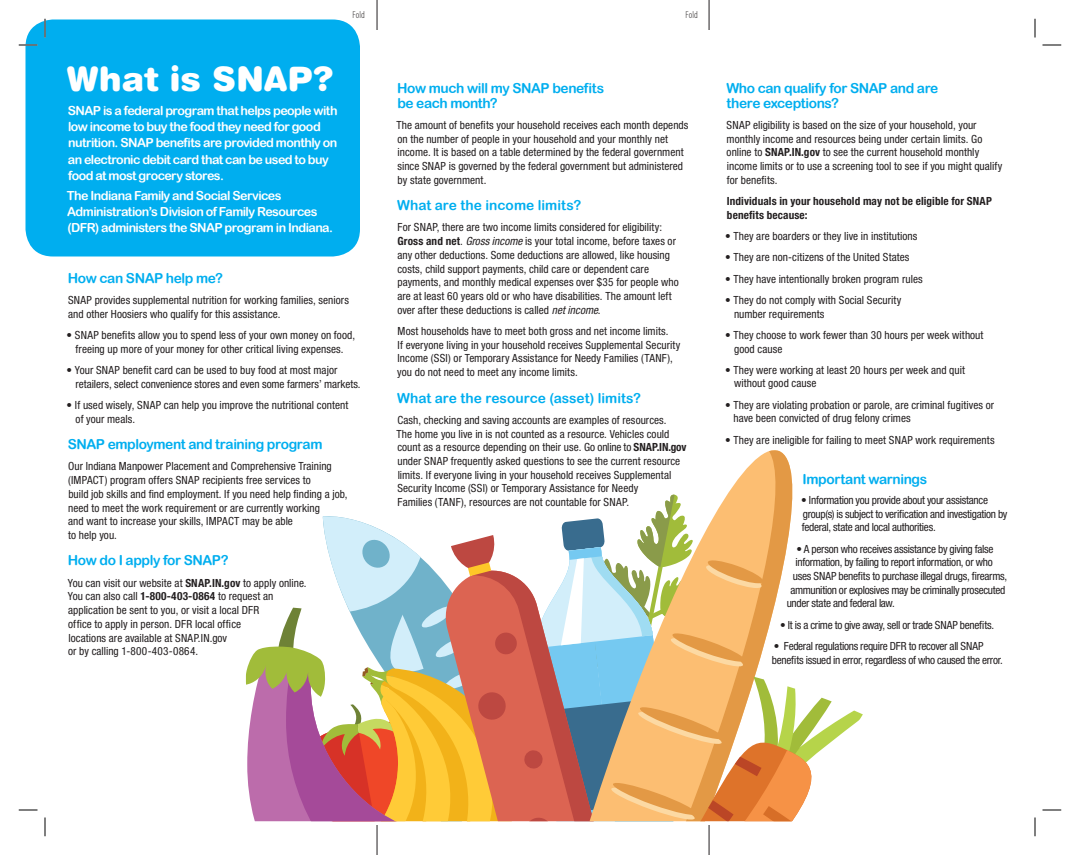
<style>
.page{position:relative;width:1080px;height:855px;background:#fff}
.page>*{position:absolute;margin:0;border:0;box-sizing:border-box;transform-origin:0 0}
.t1{font:900 33.75px "Helvetica Rounded";color:#fff}
.t2{font:13.75px/15px "Arial Rounded MT Bold";letter-spacing:-.03em;color:#00aeef}
.t3{font:13.75px "Arial Rounded MT Bold";color:#00aeef}
.t4{font:12.5px/16.2px "Arial Rounded MT Bold";letter-spacing:-.045em;color:#fff}
.t5{font:condensed 11.25px/13.8px "Helvetica Neue LT";letter-spacing:.005em;color:#231f20}
.t6{font:condensed 11.25px/13.8px "Helvetica Neue LT";letter-spacing:-.025em;color:#231f20}
.t7{font:700 condensed 11.25px/13.8px "Helvetica Neue LT";letter-spacing:.01em;color:#231f20}
.t8{font:300 condensed 10px "Myriad Pro";color:#231f20}
.s1{font-weight:700}
.s2{font-style:italic}
</style>
<div class="page">
<hr style="left:377px;top:0;width:1px;height:30px;background:#231f20">
<hr style="left:709px;top:0;width:1px;height:30px;background:#231f20">
<hr style="left:377px;top:825px;width:1px;height:30px;background:#231f20">
<hr style="left:709px;top:825px;width:1px;height:30px;background:#231f20">
<div style="left:26px;top:19px;width:334px;height:237px;background:#00aeef;border-radius:28px"></div>
<svg style="left:727px;top:450px;width:66px;height:44px"></svg>
<svg style="left:246px;top:494px;width:617px;height:327px"></svg>
<svg style="left:19px;top:44px;width:19px;height:2px"></svg>
<svg style="left:1042px;top:44px;width:19px;height:2px"></svg>
<svg style="left:19px;top:809px;width:19px;height:2px"></svg>
<svg style="left:1042px;top:809px;width:19px;height:2px"></svg>
<svg style="left:44px;top:19px;width:2px;height:19px"></svg>
<svg style="left:44px;top:818px;width:2px;height:18px"></svg>
<svg style="left:1034px;top:19px;width:2px;height:19px"></svg>
<svg style="left:1034px;top:818px;width:2px;height:18px"></svg>
<p class="t8" style="left:353px;top:8px;width:14px">Fold</p>
<p class="t8" style="left:686px;top:8px;width:14px">Fold</p>
<p class="t1" style="left:67px;top:57px;width:269px">What is SNAP?</p>
<p class="t4" style="left:68px;top:102px;width:271px">SNAP is a federal program that helps people with low income to buy the food they need for good nutrition. SNAP benefits are provided monthly on an electronic debit card that can be used to buy food at most grocery stores.</p>
<p class="t4" style="left:67px;top:187px;width:268px">The Indiana Family and Social Services<br>Administration’s Division of Family Resources (DFR) administers the SNAP program in Indiana.</p>
<p class="t2" style="left:68px;top:270px;width:156px">How can SNAP help me?</p>
<p class="t5" style="left:68px;top:293px;width:282px">SNAP provides supplemental nutrition for working families, seniors and other Hoosiers who qualify for this assistance.</p>
<p class="t5" style="left:67px;top:328px;width:290px;text-align:center">• SNAP benefits allow you to spend less of your own money on food, freeing up more of your money for other critical living expenses.</p>
<p class="t5" style="left:76px;top:363px;width:287px;text-indent:-9px">• Your SNAP benefit card can be used to buy food at most major retailers, select convenience stores and even some farmers’ markets.</p>
<p class="t5" style="left:76px;top:398px;width:274px;text-indent:-9px">• If used wisely, SNAP can help you improve the nutritional content of your meals.</p>
<p class="t2" style="left:68px;top:437px;width:256px">SNAP employment and training program</p>
<p class="t5" style="left:68px;top:459px;width:281px">Our Indiana Manpower Placement and Comprehensive Training (IMPACT) program offers SNAP recipients free services to<br>build job skills and find employment. If you need help finding a job, need to meet the work requirement or are currently working<br>and want to increase your skills, IMPACT may be able<br>to help you.</p>
<p class="t2" style="left:68px;top:553px;width:162px">How do I apply for SNAP?</p>
<p class="t5" style="left:68px;top:576px;width:240px">You can visit our website at <span class="s1">SNAP.IN.gov</span> to apply online.<br>You can also call <span class="s1">1-800-403-0864</span> to request an application be sent to you, or visit a local DFR<br>office to apply in person. DFR local office<br>locations are available at SNAP.IN.gov<br>or by calling 1-800-403-0864.</p>
<p class="t2" style="left:397px;top:80px;width:208px">How much will my SNAP benefits be each month?</p>
<p class="t5" style="left:397px;top:118px;width:293px">The amount of benefits your household receives each month depends on the number of people in your household and your monthly net income. It is based on a table determined by the federal government since SNAP is governed by the federal government but administered by state government.</p>
<p class="t3" style="left:397px;top:197px;width:186px">What are the income limits?</p>
<p class="t5" style="left:397px;top:220px;width:283px">For SNAP, there are two income limits considered for eligibility:<br><span class="s1">Gross and net</span>. <span class="s2">Gross income</span> is your total income, before taxes or any other deductions. Some deductions are allowed, like housing costs, child support payments, child care or dependent care payments, and monthly medical expenses over $35 for people who are at least 60 years old or who have disabilities. The amount left over after these deductions is called <span class="s2">net income</span>.</p>
<p class="t5" style="left:397px;top:324px;width:285px">Most households have to meet both gross and net income limits.<br>If everyone living in your household receives Supplemental Security Income (SSI) or Temporary Assistance for Needy Families (TANF), you do not need to meet any income limits.</p>
<p class="t3" style="left:397px;top:390px;width:246px">What are the resource (asset) limits?</p>
<p class="t5" style="left:397px;top:413px;width:291px">Cash, checking and saving accounts are examples of resources.<br>The home you live in is not counted as a resource. Vehicles could count as a resource depending on their use. Go online to <span class="s1">SNAP.IN.gov </span>under SNAP frequently asked questions to see the current resource limits. If everyone living in your household receives Supplemental Security Income (SSI) or Temporary Assistance for Needy<br>Families (TANF), resources are not countable for SNAP.</p>
<p class="t2" style="left:726px;top:80px;width:214px">Who can qualify for SNAP and are there exceptions?</p>
<p class="t5" style="left:727px;top:118px;width:277px">SNAP eligibility is based on the size of your household, your monthly income and resources being under certain limits. Go online to <span class="s1">SNAP.IN.gov</span> to see the current household monthly income limits or to use a screening tool to see if you might qualify for benefits.</p>
<p class="t7" style="left:727px;top:194px;width:267px">Individuals in your household may not be eligible for SNAP benefits because:</p>
<p class="t5" style="left:725px;top:229px;width:194px">• They are boarders or they live in institutions</p>
<p class="t5" style="left:725px;top:250px;width:186px">• They are non-citizens of the United States</p>
<p class="t5" style="left:725px;top:272px;width:199px">• They have intentionally broken program rules</p>
<p class="t5" style="left:734px;top:293px;width:169px;text-indent:-9px">• They do not comply with Social Security number requirements</p>
<p class="t5" style="left:734px;top:328px;width:251px;text-indent:-9px">• They choose to work fewer than 30 hours per week without good cause</p>
<p class="t5" style="left:734px;top:363px;width:232px;text-indent:-9px">• They were working at least 20 hours per week and quit without good cause</p>
<p class="t5" style="left:734px;top:398px;width:262px;text-indent:-8px">• They are violating probation or parole, are criminal fugitives or have been convicted of drug felony crimes</p>
<p class="t5" style="left:725px;top:433px;width:271px">• They are ineligible for failing to meet SNAP work requirements</p>
<p class="t2" style="left:803px;top:471px;width:126px">Important warnings</p>
<p class="t6" style="left:801px;top:493px;width:208px">• Information you provide about your assistance group(s) is subject to verification and investigation by federal, state and local authorities.</p>
<p class="t6" style="left:796px;top:542px;width:199px">• A person who receives assistance by giving false</p>
<p class="t6" style="left:796px;top:555px;width:199px">information, by failing to report information, or who</p>
<p class="t6" style="left:793px;top:569px;width:216px">uses SNAP benefits to purchase illegal drugs, firearms,</p>
<p class="t6" style="left:790px;top:583px;width:217px">ammunition or explosives may be criminally prosecuted</p>
<p class="t6" style="left:787px;top:597px;width:110px">under state and federal law.</p>
<p class="t6" style="left:780px;top:618px;width:216px">• It is a crime to give away, sell or trade SNAP benefits.</p>
<p class="t6" style="left:772px;top:639px;width:233px">• Federal regulations require DFR to recover all SNAP benefits issued in error, regardless of who caused the error.</p>
</div>
